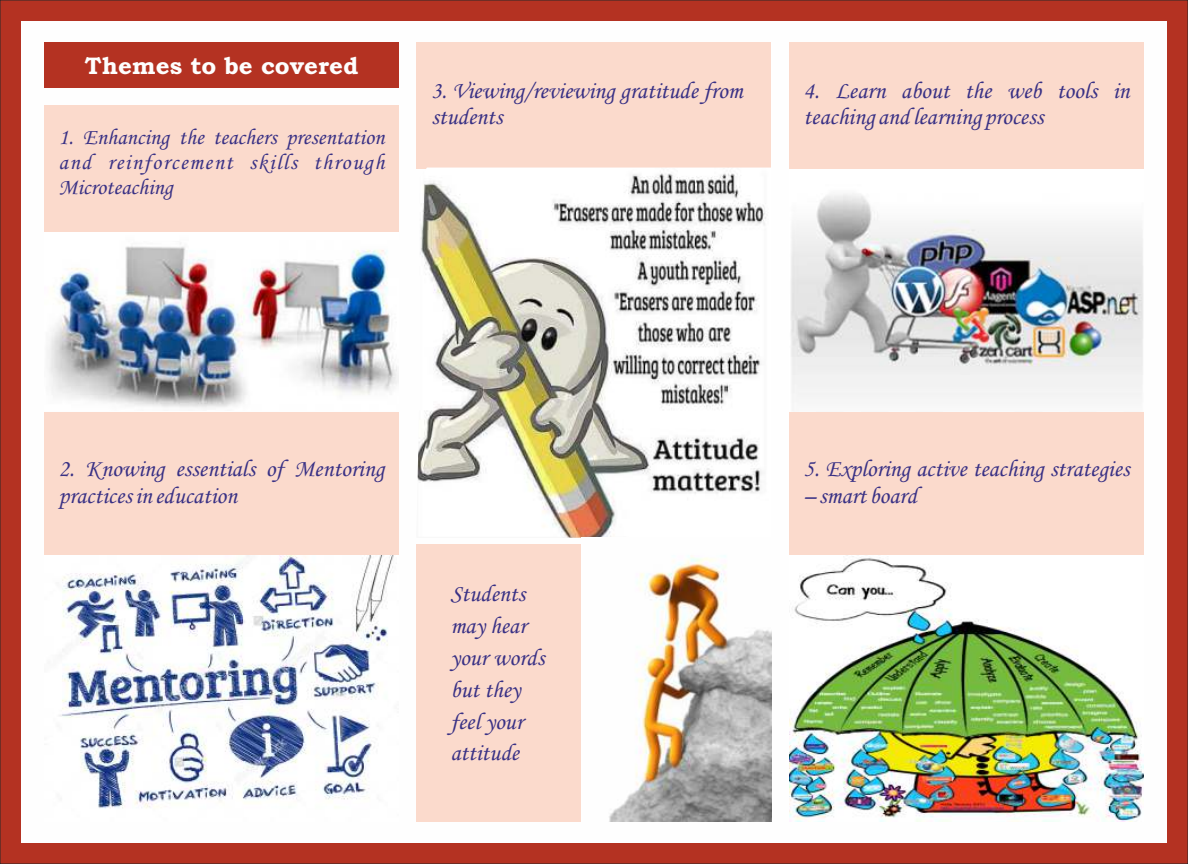
<style>
.page{position:relative;width:1188px;height:864px;background:#b43222}
.page>*{position:absolute;margin:0;border:0;box-sizing:border-box;transform-origin:0 0}
.t1{font:24px/32px "Monotype Corsiva";color:#393185}
.t2{font:700 24px "Bookman Old Style";color:#fefefe}
.t3{font:22.5px/24.6px "Monotype Corsiva";letter-spacing:.065em;color:#393185;text-align:justify}
</style>
<div class="page">
<div style="left:21px;top:21px;width:1146px;height:822px;background:#fefefe"></div>
<img style="left:790px;top:168px;width:354px;height:227px">
<div style="left:44px;top:106px;width:354px;height:126px;background:#fbdacc"></div>
<div style="left:417px;top:42px;width:354px;height:126px;background:#fbdacc"></div>
<div style="left:790px;top:42px;width:354px;height:126px;background:#fbdacc"></div>
<div style="left:44px;top:412px;width:354px;height:144px;background:#fbdacc"></div>
<div style="left:417px;top:544px;width:354px;height:278px;background:#fbdacc"></div>
<div style="left:44px;top:42px;width:354px;height:46px;background:#b43222"></div>
<img style="left:48px;top:246px;width:350px;height:162px">
<img style="left:59px;top:556px;width:335px;height:253px">
<img style="left:416px;top:168px;width:350px;height:370px">
<img style="left:582px;top:544px;width:189px;height:278px">
<div style="left:790px;top:412px;width:354px;height:144px;background:#fbdacc"></div>
<img style="left:790px;top:556px;width:354px;height:266px">
<p class="t2" style="left:85px;top:56px;width:275px">Themes to be covered</p>
<p class="t3" style="left:58px;top:127px;width:327px">1. Enhancing the teachers presentation and reinforcement skills through Microteaching</p>
<p class="t1" style="left:431px;top:79px;width:313px;line-height:26.2px">3. Viewing/reviewing gratitude from students</p>
<p class="t1" style="left:804px;top:79px;width:327px;line-height:26.2px">4. Learn about the web tools in teaching and learning process</p>
<p class="t1" style="left:58px;top:458px;width:327px;line-height:26.2px">2. Knowing essentials of Mentoring practices in education</p>
<p class="t1" style="left:450px;top:580px;width:96px">Students may hear your words but they feel your attitude</p>
<p class="t1" style="left:804px;top:455px;width:327px">5. Exploring active teaching strategies</p>
<p class="t1" style="left:804px;top:482px;width:115px">– smart board</p>
</div>
